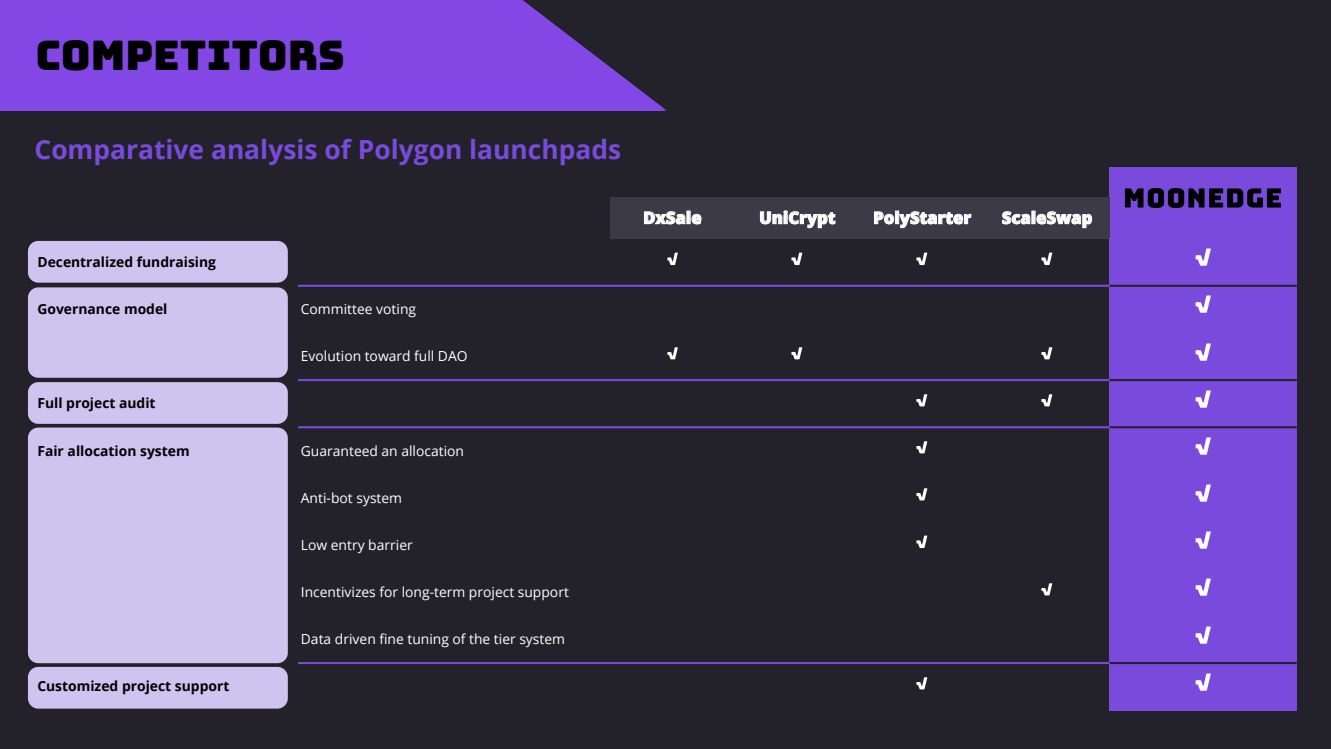
<style>
.page{position:relative;width:1331px;height:749px;background:#fff}
.page>*{position:absolute;margin:0;border:0;box-sizing:border-box;transform-origin:0 0}
.t1{font:40.75px "Bungee Layers";color:#000}
.t2{font:700 26.38px "Open Sans";color:#7a4add}
.t3{font:800 16.62px "Open Sans";color:#fff}
.t4{font:13.88px "Open Sans";color:#fff}
.t5{font:700 13.88px "Open Sans";color:#000}
</style>
<div class="page">
<div style="left:0;top:0;width:1330px;height:748px;background:#23212a"></div>
<div style="left:28px;top:287px;width:260px;height:90px;background:#cfc4ef;border-radius:10px"></div>
<div style="left:28px;top:427px;width:260px;height:236px;background:#cfc4ef;border-radius:10px"></div>
<div style="left:28px;top:241px;width:260px;height:41px;background:#cfc4ef;border-radius:10px"></div>
<div style="left:28px;top:382px;width:260px;height:41px;background:#cfc4ef;border-radius:10px"></div>
<div style="left:28px;top:666px;width:260px;height:42px;background:#cfc4ef;border-radius:10px"></div>
<div style="left:1109px;top:167px;width:187px;height:71px;background:#7a4add"></div>
<div style="left:610px;top:197px;width:125px;height:41px;background:#3c3a46"></div>
<div style="left:735px;top:197px;width:124px;height:41px;background:#3c3a46"></div>
<div style="left:859px;top:197px;width:125px;height:41px;background:#3c3a46"></div>
<div style="left:984px;top:197px;width:125px;height:41px;background:#3c3a46"></div>
<div style="left:1109px;top:238px;width:187px;height:48px;background:#7a4add"></div>
<div style="left:1109px;top:286px;width:187px;height:47px;background:#7a4add"></div>
<div style="left:1109px;top:333px;width:187px;height:47px;background:#7a4add"></div>
<div style="left:1109px;top:380px;width:187px;height:47px;background:#7a4add"></div>
<div style="left:1109px;top:427px;width:187px;height:47px;background:#7a4add"></div>
<div style="left:1109px;top:474px;width:187px;height:47px;background:#7a4add"></div>
<div style="left:1109px;top:521px;width:187px;height:47px;background:#7a4add"></div>
<div style="left:1109px;top:568px;width:187px;height:47px;background:#7a4add"></div>
<div style="left:1109px;top:615px;width:187px;height:47px;background:#7a4add"></div>
<div style="left:1109px;top:662px;width:187px;height:48px;background:#7a4add"></div>
<hr style="left:298px;top:284px;width:811px;height:3px;background:#7a4add">
<hr style="left:1109px;top:284px;width:187px;height:3px;background:#23212a">
<hr style="left:298px;top:379px;width:811px;height:2px;background:#7a4add">
<hr style="left:1109px;top:379px;width:187px;height:2px;background:#23212a">
<hr style="left:298px;top:426px;width:811px;height:2px;background:#7a4add">
<hr style="left:1109px;top:426px;width:187px;height:2px;background:#23212a">
<hr style="left:298px;top:661px;width:811px;height:2px;background:#7a4add">
<hr style="left:1109px;top:661px;width:187px;height:2px;background:#23212a">
<img style="left:1124px;top:167px;width:173px;height:64px">
<svg style="left:644px;top:211px;width:41px;height:13px"></svg>
<svg style="left:691px;top:214px;width:10px;height:10px"></svg>
<svg style="left:760px;top:210px;width:75px;height:18px"></svg>
<svg style="left:874px;top:211px;width:97px;height:17px"></svg>
<svg style="left:1002px;top:211px;width:28px;height:13px"></svg>
<svg style="left:1036px;top:211px;width:56px;height:17px"></svg>
<img style="left:667px;top:252px;width:11px;height:14px">
<img style="left:792px;top:252px;width:11px;height:14px">
<img style="left:916px;top:252px;width:12px;height:14px">
<img style="left:1041px;top:252px;width:12px;height:14px">
<img style="left:1195px;top:248px;width:16px;height:18px">
<img style="left:1195px;top:284px;width:31px;height:29px">
<img style="left:667px;top:347px;width:11px;height:13px">
<img style="left:792px;top:347px;width:11px;height:13px">
<img style="left:1041px;top:347px;width:12px;height:13px">
<img style="left:1195px;top:343px;width:16px;height:18px">
<img style="left:916px;top:394px;width:12px;height:13px">
<img style="left:1041px;top:394px;width:12px;height:13px">
<img style="left:1195px;top:381px;width:31px;height:27px">
<img style="left:916px;top:441px;width:12px;height:13px">
<img style="left:1195px;top:426px;width:31px;height:29px">
<img style="left:916px;top:488px;width:12px;height:13px">
<img style="left:1195px;top:484px;width:16px;height:18px">
<img style="left:916px;top:535px;width:12px;height:13px">
<img style="left:1195px;top:531px;width:16px;height:18px">
<img style="left:1041px;top:583px;width:12px;height:13px">
<img style="left:1195px;top:578px;width:16px;height:18px">
<img style="left:1195px;top:626px;width:16px;height:18px">
<img style="left:916px;top:677px;width:12px;height:13px">
<img style="left:1195px;top:661px;width:31px;height:30px">
<svg style="left:0;top:0;width:666px;height:110px;background:#7843d3"></svg>
<h1 class="t1" style="left:35px;top:32px;width:311px">ComPETITORS</h1>
<h2 class="t2" style="left:35px;top:131px;width:588px">Comparative analysis of Polygon launchpads</h2>
<p class="t5" style="left:37px;top:252px;width:180px">Decentralized fundraising</p>
<p class="t5" style="left:37px;top:299px;width:131px">Governance model</p>
<p class="t4" style="left:301px;top:299px;width:117px">Committee voting</p>
<p class="t4" style="left:301px;top:346px;width:168px">Evolution toward full DAO</p>
<p class="t5" style="left:37px;top:393px;width:120px">Full project audit</p>
<p class="t5" style="left:37px;top:440px;width:154px">Fair allocation system</p>
<p class="t4" style="left:301px;top:441px;width:165px">Guaranteed an allocation</p>
<p class="t4" style="left:301px;top:488px;width:103px">Anti-bot system</p>
<p class="t4" style="left:301px;top:535px;width:113px">Low entry barrier</p>
<p class="t4" style="left:301px;top:582px;width:269px">Incentivizes for long-term project support</p>
<p class="t4" style="left:301px;top:629px;width:266px">Data driven fine tuning of the tier system</p>
<p class="t5" style="left:37px;top:676px;width:193px">Customized project support</p>
<p class="t3" style="left:643px;top:205px;width:60px">DxSale</p>
<p class="t3" style="left:759px;top:205px;width:78px">UniCrypt</p>
<p class="t3" style="left:873px;top:205px;width:99px">PolyStarter</p>
<p class="t3" style="left:1001px;top:205px;width:92px">ScaleSwap</p>
</div>
